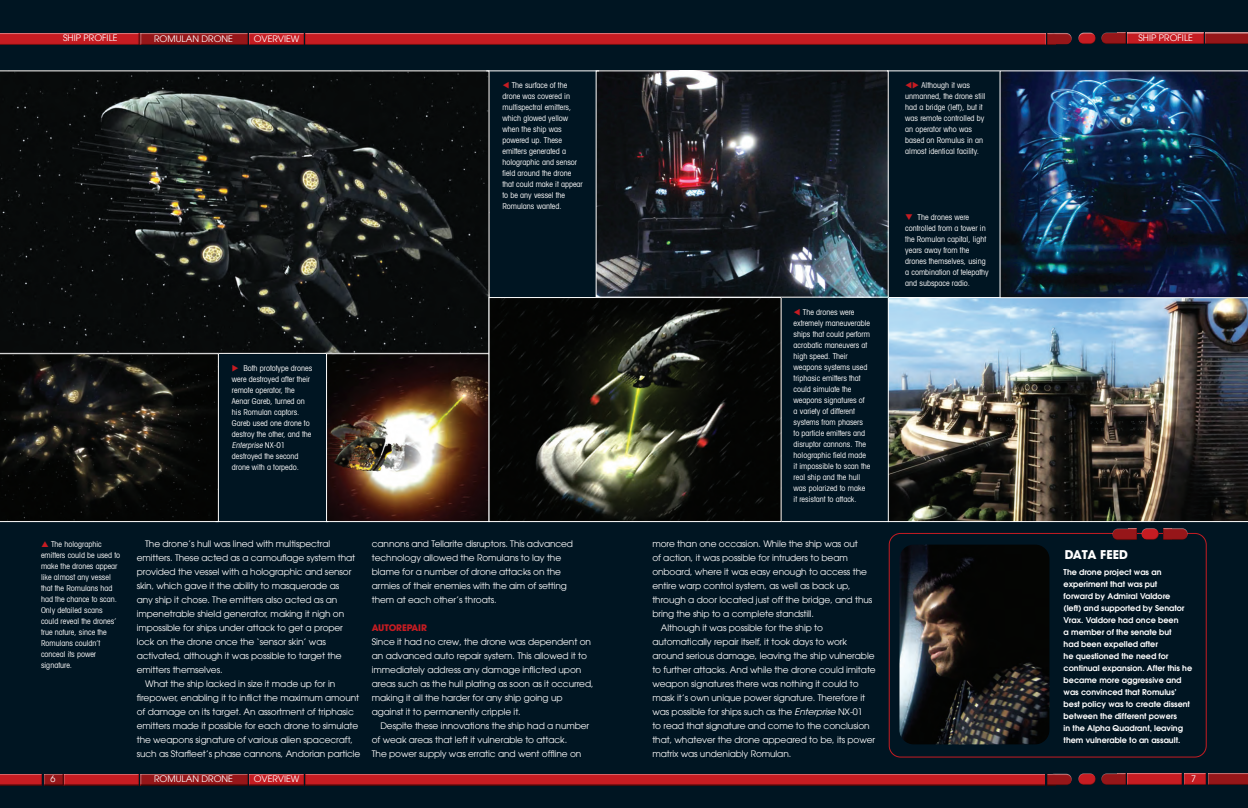
<style>
.page{position:relative;width:1248px;height:808px;background:#fff}
.page>*{position:absolute;margin:0;border:0;box-sizing:border-box;transform-origin:0 0}
.t1{font:700 12px "Avant Garde";letter-spacing:-.01em;color:#fff}
.t2{font:9px/14px "Avant Garde LT";letter-spacing:-.01em;color:#fff}
.t3{font:700 9px "Avant Garde";letter-spacing:-.01em;color:#c61c22}
.t4{font:condensed 8px/11px "Avant Garde LT";color:#fff}
.t5{font:600 8px/12px "Avant Garde LT";color:#fff}
.s1{color:#c61c22}
.s2{font-style:italic}
</style>
<div class="page">
<div style="left:0;top:0;width:1247px;height:808px;background:#001522"></div>
<div style="left:888px;top:533px;width:318px;height:224px;border:1px solid #c61c22;border-radius:11px"></div>
<div style="left:1099px;top:32px;width:27px;height:12px;background:#231f20;opacity:.75"></div>
<div style="left:1099px;top:773px;width:27px;height:12px;background:#231f20;opacity:.75"></div>
<div style="left:1046px;top:32px;width:26px;height:13px;background:#231f20;opacity:.75"></div>
<div style="left:1046px;top:773px;width:26px;height:12px;background:#231f20;opacity:.75"></div>
<div style="left:1126px;top:32px;width:78px;height:12px;background:#231f20;opacity:.75"></div>
<div style="left:1126px;top:773px;width:56px;height:12px;background:#c61c22"></div>
<div style="left:1183px;top:773px;width:23px;height:12px;background:#c61c22"></div>
<div style="left:305px;top:32px;width:740px;height:13px;background:#231f20;opacity:.75"></div>
<div style="left:305px;top:773px;width:740px;height:12px;background:#231f20;opacity:.75"></div>
<div style="left:248px;top:32px;width:56px;height:13px;background:#231f20;opacity:.75"></div>
<div style="left:248px;top:773px;width:56px;height:12px;background:#231f20;opacity:.75"></div>
<div style="left:139px;top:32px;width:109px;height:13px;background:#231f20;opacity:.75"></div>
<div style="left:139px;top:773px;width:109px;height:12px;background:#231f20;opacity:.75"></div>
<div style="left:43px;top:773px;width:21px;height:12px;background:#231f20;opacity:.75"></div>
<div style="left:0;top:32px;width:140px;height:13px;background:#231f20;opacity:.75"></div>
<div style="left:63px;top:773px;width:77px;height:12px;background:#231f20;opacity:.75"></div>
<div style="left:0;top:773px;width:43px;height:12px;background:#231f20;opacity:.75"></div>
<div style="left:1204px;top:32px;width:43px;height:12px;background:#231f20;opacity:.75"></div>
<div style="left:1207px;top:773px;width:40px;height:12px;background:#961619"></div>
<div style="left:1077px;top:31px;width:19px;height:10px;background:#fff;opacity:.75"></div>
<div style="left:1077px;top:34px;width:20px;height:10px;background:#231f20;opacity:.75"></div>
<div style="left:1077px;top:772px;width:19px;height:10px;background:#fff;opacity:.75"></div>
<div style="left:1077px;top:775px;width:20px;height:10px;background:#231f20;opacity:.75"></div>
<img style="left:899px;top:545px;width:150px;height:199px">
<svg style="left:0;top:70px;width:489px;height:284px;background:#161918"></svg>
<svg style="left:0;top:353px;width:219px;height:169px;background:#151411"></svg>
<img style="left:328px;top:355px;width:159px;height:165px">
<div style="left:326px;top:353px;width:163px;height:169px;border:1px solid #fff"></div>
<img style="left:887px;top:297px;width:360px;height:225px">
<img style="left:597px;top:72px;width:289px;height:224px">
<img style="left:999px;top:70px;width:248px;height:228px">
<div style="left:1162px;top:527px;width:27px;height:10px;background:#001522"></div>
<div style="left:1162px;top:528px;width:26px;height:12px;background:#231f20;opacity:.75"></div>
<div style="left:1110px;top:527px;width:27px;height:10px;background:#001522"></div>
<div style="left:1111px;top:528px;width:26px;height:12px;background:#231f20;opacity:.75"></div>
<div style="left:1140px;top:527px;width:19px;height:10px;background:#fff;opacity:.75"></div>
<div style="left:1140px;top:530px;width:20px;height:10px;background:#231f20;opacity:.75"></div>
<img style="left:490px;top:299px;width:289px;height:221px">
<div style="left:488px;top:297px;width:293px;height:225px;border:1px solid #fff"></div>
<hr style="left:215px;top:521px;width:113px;height:1px;background:#fff">
<hr style="left:781px;top:521px;width:107px;height:1px;background:#fff">
<hr style="left:486px;top:70px;width:113px;height:1px;background:#fff">
<hr style="left:886px;top:70px;width:113px;height:1px;background:#fff">
<p class="t2" style="left:63px;top:31px;width:56px">SHIP PROFILE</p>
<p class="t2" style="left:154px;top:31px;width:80px">ROMULAN DRONE</p>
<p class="t2" style="left:254px;top:31px;width:47px">OVERVIEW</p>
<p class="t2" style="left:1138px;top:31px;width:56px">SHIP PROFILE</p>
<p class="t4" style="left:502px;top:79px;width:82px"><span class="s1">▼</span> The surface of the drone was covered in multispectral emitters, which glowed yellow when the ship was powered up. These emitters generated a holographic and sensor field around the drone that could make it appear to be any vessel the<br>Romulans wanted.</p>
<p class="t4" style="left:905px;top:79px;width:82px"><span class="s1">▼◆</span> Although it was unmanned, the drone still had a bridge (left), but it was remote controlled by an operator who was based on Romulus in an almost identical facility.</p>
<p class="t4" style="left:905px;top:212px;width:85px"><span class="s1">❑</span> The drones were controlled from a tower in the Romulan capital, light years away from the drones themselves, using a combination of telepathy and subspace radio.</p>
<p class="t4" style="left:232px;top:362px;width:82px"><span class="s1">◆</span> Both prototype drones were destroyed after their remote operator, the<br>Aenar Gareb, turned on his Romulan captors.<br>Gareb used one drone to destroy the other, and the<br><span class="s2">Enterprise</span> N X - 0 1 destroyed the second drone with a torpedo.</p>
<p class="t4" style="left:793px;top:307px;width:78px"><span class="s1">▼</span> The drones were extremely maneuverable ships that could perform acrobatic maneuvers at high speed. Their weapons systems used triphasic emitters that could simulate the weapons signatures of a variety of different systems from phasers to particle emitters and disruptor cannons. The holographic field made it impossible to scan the real ship and the hull was polarized to make it resistant to attack.</p>
<p class="t4" style="left:41px;top:538px;width:81px;text-indent:10px">The holographic emitters could be used to make the drones appear like almost any vessel that the Romulans had had the chance to scan.<br>Only detailed scans could reveal the drones’ true nature, since the<br>Romulans couldn’t conceal its power signature.</p>
<p class="t2" style="left:145px;top:537px;width:187px">The drone’s hull was lined with multispectral</p>
<p class="t2" style="left:137px;top:551px;width:220px">emitters. These acted as a camouflage system that</p>
<p class="t2" style="left:137px;top:565px;width:216px">provided the vessel with a holographic and sensor</p>
<p class="t2" style="left:137px;top:579px;width:204px">skin, which gave it the ability to masquerade as</p>
<p class="t2" style="left:137px;top:593px;width:202px">any ship it chose. The emitters also acted as an</p>
<p class="t2" style="left:137px;top:607px;width:209px">impenetrable shield generator, making it nigh on</p>
<p class="t2" style="left:137px;top:621px;width:208px">impossible for ships under attack to get a proper</p>
<p class="t2" style="left:137px;top:635px;width:191px">lock on the drone once the ‘sensor skin’ was</p>
<p class="t2" style="left:137px;top:649px;width:206px">activated, although it was possible to target the</p>
<p class="t2" style="left:137px;top:663px;width:87px">emitters themselves.</p>
<p class="t2" style="left:145px;top:677px;width:191px">What the ship lacked in size it made up for in</p>
<p class="t2" style="left:137px;top:691px;width:224px">firepower, enabling it to inflict the maximum amount</p>
<p class="t2" style="left:137px;top:705px;width:219px">of damage on its target. An assortment of triphasic</p>
<p class="t2" style="left:137px;top:719px;width:223px">emitters made it possible for each drone to simulate</p>
<p class="t2" style="left:137px;top:733px;width:218px">the weapons signature of various alien spacecraft,</p>
<p class="t2" style="left:137px;top:747px;width:225px">such as Starfleet’s phase cannons, Andorian particle</p>
<p class="t2" style="left:372px;top:537px;width:203px">cannons and Tellarite disruptors. This advanced technology allowed the Romulans to lay the blame for a number of drone attacks on the armies of their enemies with the aim of setting them at each other’s throats.</p>
<p class="t3" style="left:372px;top:622px;width:57px">AUTOREPAIR</p>
<p class="t2" style="left:372px;top:635px;width:223px">Since it had no crew, the drone was dependent on an advanced auto repair system. This allowed it to immediately address any damage inflicted upon areas such as the hull plating as soon as it occurred, making it all the harder for any ship going up against it to permanently cripple it.</p>
<p class="t2" style="left:372px;top:719px;width:219px;text-indent:9px">Despite these innovations the ship had a number of weak areas that left it vulnerable to attack.<br>The power supply was erratic and went offline on</p>
<p class="t2" style="left:652px;top:537px;width:207px">more than one occasion. While the ship was out</p>
<p class="t2" style="left:652px;top:551px;width:197px">of action, it was possible for intruders to beam</p>
<p class="t2" style="left:652px;top:565px;width:216px">onboard, where it was easy enough to access the</p>
<p class="t2" style="left:652px;top:579px;width:200px">entire warp control system, as well as back up,</p>
<p class="t2" style="left:652px;top:593px;width:221px">through a door located just off the bridge, and thus</p>
<p class="t2" style="left:652px;top:607px;width:163px">bring the ship to a complete standstill.</p>
<p class="t2" style="left:660px;top:621px;width:164px">Although it was possible for the ship to</p>
<p class="t2" style="left:652px;top:635px;width:196px">automatically repair itself, it took days to work</p>
<p class="t2" style="left:652px;top:649px;width:224px">around serious damage, leaving the ship vulnerable</p>
<p class="t2" style="left:652px;top:663px;width:225px">to further attacks. And while the drone could imitate</p>
<p class="t2" style="left:652px;top:677px;width:208px">weapon signatures there was nothing it could to</p>
<p class="t2" style="left:652px;top:691px;width:214px">mask it’s own unique power signature. Therefore it</p>
<p class="t2" style="left:652px;top:705px;width:212px">was possible for ships such as the <span class="s2">Enterprise</span> NX-01</p>
<p class="t2" style="left:652px;top:719px;width:219px">to read that signature and come to the conclusion</p>
<p class="t2" style="left:652px;top:733px;width:224px">that, whatever the drone appeared to be, its power</p>
<p class="t2" style="left:652px;top:747px;width:140px">matrix was undeniably Romulan.</p>
<h1 class="t1" style="left:1064px;top:547px;width:65px">DATA FEED</h1>
<p class="t5" style="left:1063px;top:565px;width:130px">The drone project was an experiment that was put<br>forward by Admiral Valdore<br>(left) and supported by Senator<br>Vrax. Valdore had once been<br>a member of the senate but<br>had been expelled after<br>he questioned the need for continual expansion. After this he became more aggressive and was convinced that Romulus’ best policy was to create dissent between the different powers<br>in the Alpha Quadrant, leaving them vulnerable to an assault.</p>
<p class="t2" style="left:51px;top:772px;width:6px">6</p>
<p class="t2" style="left:254px;top:772px;width:47px">OVERVIEW</p>
<p class="t2" style="left:154px;top:772px;width:80px">ROMULAN DRONE</p>
<p class="t2" style="left:1190px;top:772px;width:6px">7</p>
</div>
